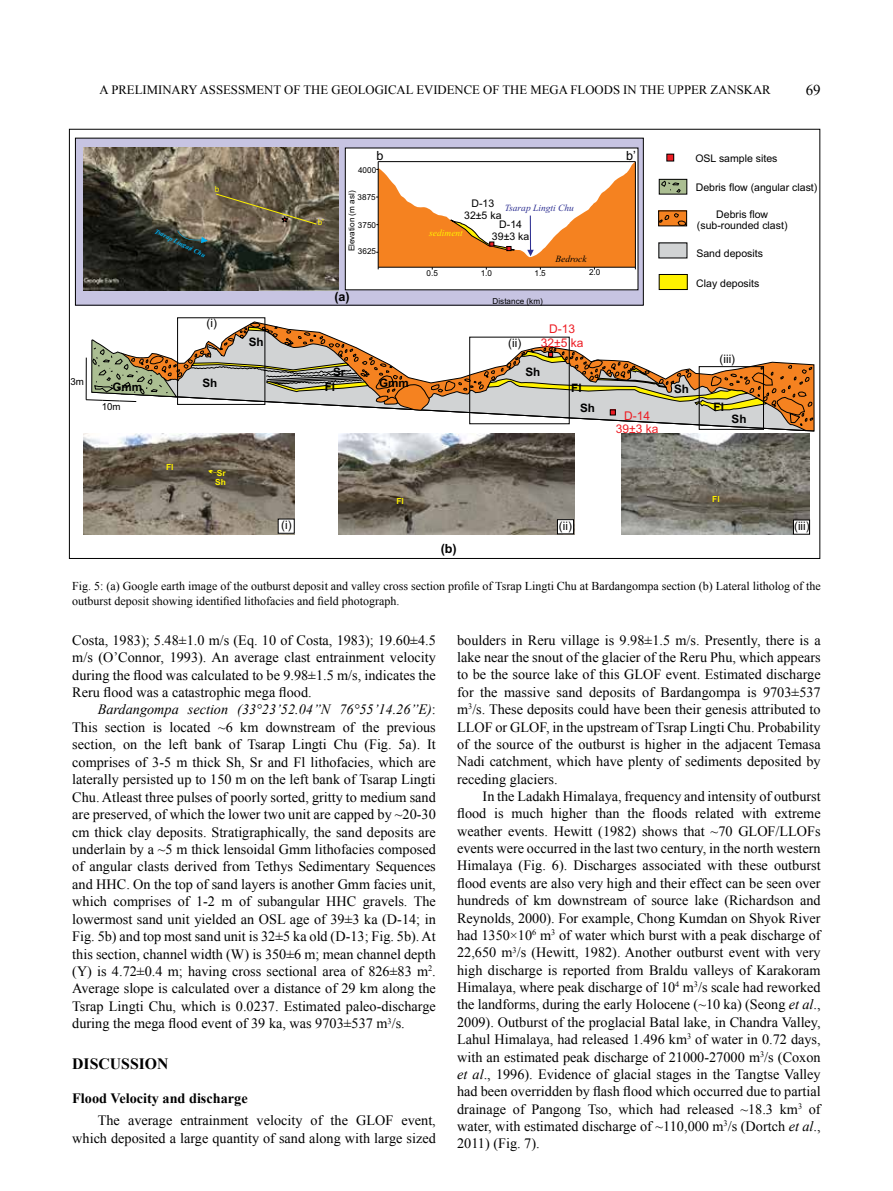
<style>
.page{position:relative;width:893px;height:1191px;background:#fff}
.page>*{position:absolute;margin:0;border:0;box-sizing:border-box;transform-origin:0 0}
.t1{font:700 15.75px "Times New Roman";color:#000}
.t2{font:15px "Times New Roman";color:#000}
.t3{font:14.25px/17.4px "Times New Roman";color:#000;text-align:justify}
.t4{font:700 14.25px "Times New Roman";color:#000}
.t5{font:12.75px "Times New Roman";color:#000}
.t6{font:12.6px "Minion Pro";color:#000}
.t7{font:700 12.6px "Arial";color:#000}
.t8{font:12.6px "Arial";color:#000}
.t9{font:12px/14.4px "Times New Roman";color:#000}
.t10{font:12px/13.4px "Arial";color:#ed1d24;text-align:center}
.t11{font:700 11.7px "Arial";color:#000}
.t12{font:11.7px "Arial";color:#000}
.t13{font:10.5px/11.7px "Arial";color:#000;text-align:center}
.t14{font:9.75px "Arial";color:#000}
.t15{font:italic 9.45px "Times New Roman";color:#2e3092}
.t16{font:italic 9.45px "Times New Roman";color:#fff200}
.t17{font:italic 9.45px "Times New Roman";color:#000}
.t18{font:700 8.4px "Arial";color:#fff200}
.t19{font:8.25px "Arial";color:#fff200}
.t20{font:8.1px "Arial";color:#000}
.t21{font:italic 700 6.9px "Times New Roman";color:#00aeef}
.s1{font-style:italic}
</style>
<div class="page">
<img style="left:83px;top:433px;width:212px;height:101px">
<img style="left:339px;top:433px;width:235px;height:101px">
<img style="left:621px;top:433px;width:189px;height:101px">
<div style="left:793px;top:520px;width:17px;height:14px;background:#fff"></div>
<div style="left:793px;top:520px;width:17px;height:14px;border:1px solid #000"></div>
<div style="left:557px;top:519px;width:17px;height:15px;background:#fff"></div>
<div style="left:557px;top:519px;width:17px;height:15px;border:1px solid #000"></div>
<div style="left:278px;top:519px;width:16px;height:14px;background:#fff"></div>
<div style="left:75px;top:138px;width:568px;height:167px;background:#c7c4e2"></div>
<div style="left:345px;top:148px;width:293px;height:142px;background:#fff"></div>
<hr style="left:635px;top:162px;width:1px;height:107px;background:#000">
<hr style="left:378px;top:161px;width:257px;height:1px;background:#000">
<img style="left:83px;top:148px;width:255px;height:142px">
<div style="left:667px;top:154px;width:7px;height:7px;background:#ed1d24"></div>
<div style="left:667px;top:154px;width:7px;height:7px;border:1px solid #000"></div>
<svg style="left:177px;top:230px;width:31px;height:13px"></svg>
<svg style="left:85px;top:323px;width:729px;height:108px"></svg>
<div style="left:659px;top:243px;width:28px;height:15px;background:#d1d3d4"></div>
<div style="left:658px;top:211px;width:29px;height:15px;border:1px solid #000"></div>
<div style="left:659px;top:179px;width:28px;height:15px;background:#abbe92"></div>
<div style="left:659px;top:179px;width:28px;height:15px;border:1px solid #000"></div>
<div style="left:659px;top:274px;width:28px;height:15px;background:#fff200"></div>
<div style="left:659px;top:274px;width:28px;height:16px;border:1px solid #000"></div>
<svg style="left:661px;top:181px;width:19px;height:11px"></svg>
<svg style="left:659px;top:213px;width:27px;height:12px"></svg>
<svg style="left:208px;top:470px;width:9px;height:3px"></svg>
<svg style="left:216px;top:193px;width:101px;height:32px;background:#73674d"></svg>
<svg style="left:376px;top:162px;width:259px;height:107px"></svg>
<p class="t5" style="left:100px;top:81px;width:673px">A PRELIMINARY ASSESSMENT OF THE GEOLOGICAL EVIDENCE OF THE MEGA FLOODS IN THE UPPER ZANSKAR</p>
<p class="t2" style="left:806px;top:80px;width:16px">69</p>
<p class="t6" style="left:107px;top:82px;width:43px">Figure 5</p>
<p class="t19" style="left:215px;top:184px;width:6px">b</p>
<p class="t21" style="left:158px;top:226px;width:57px;rotate:27deg">Tsarap Lingati Chu</p>
<p class="t14" style="left:70px;top:375px;width:15px">3m</p>
<p class="t12" style="left:207px;top:315px;width:12px">(i)</p>
<p class="t11" style="left:113px;top:378px;width:31px">Gmm</p>
<p class="t11" style="left:202px;top:375px;width:16px">Sh</p>
<p class="t14" style="left:102px;top:400px;width:20px">10m</p>
<p class="t18" style="left:166px;top:461px;width:9px">Fl</p>
<p class="t18" style="left:217px;top:467px;width:10px">Sr</p>
<p class="t18" style="left:215px;top:476px;width:12px">Sh</p>
<p class="t11" style="left:249px;top:333px;width:16px">Sh</p>
<p class="t8" style="left:376px;top:147px;width:9px">b</p>
<p class="t19" style="left:318px;top:216px;width:8px">b’</p>
<p class="t20" style="left:358px;top:164px;width:20px">4000</p>
<p class="t20" style="left:346px;top:251px;width:62px;rotate:-90deg">Elevation (m asl)</p>
<p class="t20" style="left:358px;top:191px;width:20px">3875</p>
<p class="t20" style="left:358px;top:219px;width:20px">3750</p>
<p class="t20" style="left:358px;top:246px;width:20px">3625</p>
<p class="t7" style="left:334px;top:287px;width:17px">(a)</p>
<p class="t11" style="left:333px;top:363px;width:14px">Sr</p>
<p class="t13" style="left:464px;top:197px;width:39px">D-13<br>32±5 ka</p>
<p class="t13" style="left:492px;top:219px;width:39px">D-14<br>39±3 ka</p>
<p class="t15" style="left:505px;top:202px;width:71px">Tsarap Lingti Chu</p>
<p class="t16" style="left:429px;top:226px;width:35px">sediment</p>
<p class="t17" style="left:555px;top:252px;width:33px">Bedrock</p>
<p class="t20" style="left:427px;top:267px;width:13px">0.5</p>
<p class="t20" style="left:481px;top:267px;width:13px">1.0</p>
<p class="t20" style="left:534px;top:267px;width:13px">1.5</p>
<p class="t20" style="left:589px;top:267px;width:13px">2.0</p>
<p class="t20" style="left:493px;top:295px;width:52px">Distance (km)</p>
<p class="t12" style="left:508px;top:335px;width:14px">(ii)</p>
<p class="t10" style="left:541px;top:322px;width:44px">D-13<br>32±5 ka</p>
<p class="t11" style="left:525px;top:364px;width:16px">Sh</p>
<p class="t11" style="left:379px;top:375px;width:31px">Gmm</p>
<p class="t11" style="left:325px;top:378px;width:12px">Fl</p>
<p class="t11" style="left:571px;top:379px;width:12px">Fl</p>
<p class="t8" style="left:626px;top:147px;width:11px">b’</p>
<p class="t13" style="left:695px;top:152px;width:84px">OSL sample sites</p>
<p class="t13" style="left:696px;top:181px;width:123px">Debris flow (angular clast)</p>
<p class="t13" style="left:697px;top:208px;width:92px">Debris flow (sub-rounded clast)</p>
<p class="t13" style="left:696px;top:247px;width:68px">Sand deposits</p>
<p class="t13" style="left:696px;top:277px;width:65px">Clay deposits</p>
<p class="t11" style="left:674px;top:380px;width:16px">Sh</p>
<p class="t12" style="left:720px;top:351px;width:17px">(iii)</p>
<p class="t11" style="left:580px;top:399px;width:16px">Sh</p>
<p class="t11" style="left:714px;top:398px;width:12px">Fl</p>
<p class="t10" style="left:616px;top:408px;width:44px">D-14<br>39±3 ka</p>
<p class="t11" style="left:732px;top:410px;width:16px">Sh</p>
<p class="t18" style="left:396px;top:495px;width:9px">Fl</p>
<p class="t18" style="left:712px;top:492px;width:9px">Fl</p>
<p class="t12" style="left:281px;top:517px;width:12px">(i)</p>
<p class="t12" style="left:559px;top:518px;width:14px">(ii)</p>
<p class="t12" style="left:794px;top:518px;width:17px">(iii)</p>
<p class="t7" style="left:441px;top:540px;width:18px">(b)</p>
<p class="t9" style="left:72px;top:578px;width:750px">Fig. 5: (a) Google earth image of the outburst deposit and valley cross section profile of Tsrap Lingti Chu at Bardangompa section (b) Lateral litholog of the outburst deposit showing identified lithofacies and field photograph.</p>
<p class="t3" style="left:72px;top:631px;width:365px">Costa, 1983); 5.48±1.0 m/s (Eq. 10 of Costa, 1983); 19.60±4.5 m/s (O’Connor, 1993). An average clast entrainment velocity during the flood was calculated to be 9.98±1.5 m/s, indicates the Reru flood was a catastrophic mega flood.</p>
<p class="t3" style="left:72px;top:701px;width:365px;text-indent:25px"><span class="s1">Bardangompa section (33°23’52.04’’N 76°55’14.26’’E)</span>:<br>This section is located ~6 km downstream of the previous section, on the left bank of Tsarap Lingti Chu (Fig. 5a). It comprises of 3-5 m thick Sh, Sr and Fl lithofacies, which are laterally persisted up to 150 m on the left bank of Tsarap Lingti Chu. Atleast three pulses of poorly sorted, gritty to medium sand are preserved, of which the lower two unit are capped by ~20-30 cm thick clay deposits. Stratigraphically, the sand deposits are underlain by a ~5 m thick lensoidal Gmm lithofacies composed of angular clasts derived from Tethys Sedimentary Sequences and HHC. On the top of sand layers is another Gmm facies unit, which comprises of 1-2 m of subangular HHC gravels. The lowermost sand unit yielded an OSL age of 39±3 ka (D-14; in Fig. 5b) and top most sand unit is 32±5 ka old (D-13; Fig. 5b). At this section, channel width (W) is 350±6 m; mean channel depth (Y) is 4.72±0.4 m; having cross sectional area of 826±83 m<sup>2</sup>.<br>Average slope is calculated over a distance of 29 km along the Tsrap Lingti Chu, which is 0.0237. Estimated paleo-discharge during the mega flood event of 39 ka, was 9703±537 m<sup>3</sup>/s.</p>
<p class="t1" style="left:72px;top:1052px;width:98px">DISCUSSION</p>
<p class="t4" style="left:72px;top:1088px;width:177px">Flood Velocity and discharge</p>
<p class="t3" style="left:72px;top:1111px;width:365px;text-align:right">The average entrainment velocity of the GLOF event, which deposited a large quantity of sand along with large sized</p>
<p class="t3" style="left:457px;top:631px;width:365px">boulders in Reru village is 9.98±1.5 m/s. Presently, there is a lake near the snout of the glacier of the Reru Phu, which appears to be the source lake of this GLOF event. Estimated discharge for the massive sand deposits of Bardangompa is 9703±537 m<sup>3</sup>/s. These deposits could have been their genesis attributed to LLOF or GLOF, in the upstream of Tsrap Lingti Chu. Probability of the source of the outburst is higher in the adjacent Temasa Nadi catchment, which have plenty of sediments deposited by receding glaciers.</p>
<p class="t3" style="left:457px;top:787px;width:365px;text-indent:26px">In the Ladakh Himalaya, frequency and intensity of outburst flood is much higher than the floods related with extreme weather events. Hewitt (1982) shows that ~70 GLOF/LLOFs events were occurred in the last two century, in the north western Himalaya (Fig. 6). Discharges associated with these outburst flood events are also very high and their effect can be seen over hundreds of km downstream of source lake (Richardson and Reynolds, 2000). For example, Chong Kumdan on Shyok River had 1350×10<sup>6</sup> m<sup>3</sup> of water which burst with a peak discharge of 22,650 m<sup>3</sup>/s (Hewitt, 1982). Another outburst event with very high discharge is reported from Braldu valleys of Karakoram Himalaya, where peak discharge of 10<sup>4</sup> m<sup>3</sup>/s scale had reworked the landforms, during the early Holocene (~10 ka) (Seong <span class="s1">et al</span>., 2009). Outburst of the proglacial Batal lake, in Chandra Valley, Lahul Himalaya, had released 1.496 km<sup>3</sup> of water in 0.72 days, with an estimated peak discharge of 21000-27000 m<sup>3</sup>/s (Coxon <span class="s1">et al</span>., 1996). Evidence of glacial stages in the Tangtse Valley had been overridden by flash flood which occurred due to partial drainage of Pangong Tso, which had released ~18.3 km<sup>3</sup> of water, with estimated discharge of ~110,000 m<sup>3</sup>/s (Dortch <span class="s1">et al</span>., 2011) (Fig. 7).</p>
</div>
